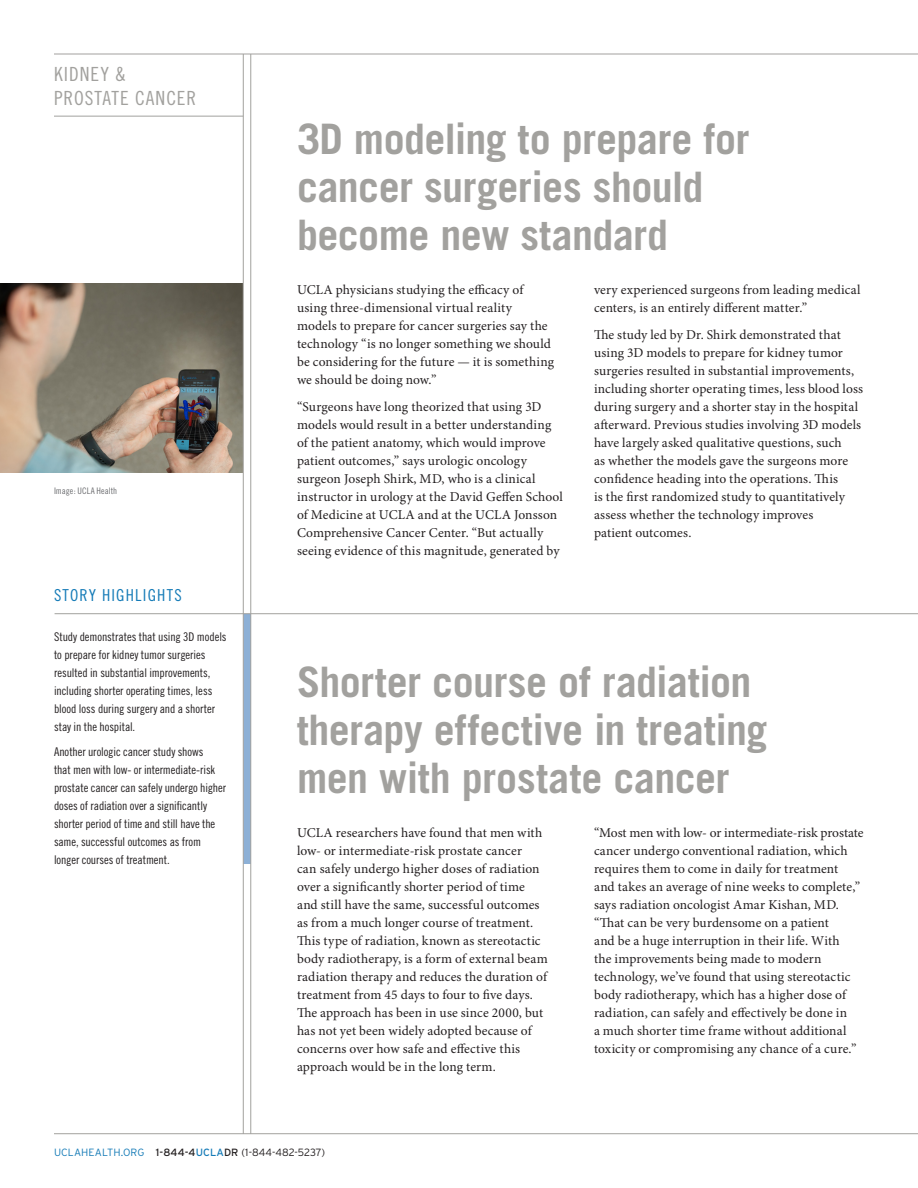
<style>
.page{position:relative;width:918px;height:1188px;background:#fff}
.page>*{position:absolute;margin:0;border:0;box-sizing:border-box;transform-origin:0 0}
.t1{font:700 42px/48px "Trade Gothic";letter-spacing:-.015em;color:#a2a19e}
.t2{font:19.5px/24px "Trade Gothic Cond Eighteen";letter-spacing:.05em;color:#a2a19e}
.t3{font:16.5px "Trade Gothic Cond Eighteen";letter-spacing:.075em;color:#157bb7}
.t4{font:13.5px/18px "Minion Pro";letter-spacing:.005em;color:#231f20}
.t5{font:12px/18px "Trade Gothic Cond Eighteen";letter-spacing:-.005em;color:#231f20}
.t6{font:300 10.5px "Interstate";letter-spacing:.01em;color:#231f20}
.t7{font:9px "Trade Gothic Cond Eighteen";letter-spacing:.005em;color:#6c6d70}
.s1{color:#157bb7}
.s2{font-weight:400}
.s3{font-weight:400;color:#157bb7}
</style>
<div class="page">
<img style="left:0;top:284px;width:243px;height:189px">
<div style="left:243px;top:614px;width:8px;height:250px;background:#8db0d6"></div>
<hr style="left:55px;top:613px;width:196px;height:1px;background:#a2a19e">
<hr style="left:243px;top:54px;width:1px;height:1080px;background:#a2a19e">
<hr style="left:250px;top:54px;width:1px;height:1080px;background:#a2a19e">
<hr style="left:54px;top:116px;width:189px;height:1px;background:#a2a19e">
<hr style="left:54px;top:1133px;width:864px;height:1px;background:#a2a19e">
<hr style="left:54px;top:54px;width:864px;height:1px;background:#a2a19e">
<hr style="left:251px;top:613px;width:667px;height:1px;background:#a2a19e">
<p class="t2" style="left:54px;top:62px;width:144px">KIDNEY &amp;<br>PROSTATE CANCER</p>
<p class="t7" style="left:54px;top:485px;width:65px">Image: UCLA Health</p>
<p class="t3" style="left:54px;top:585px;width:129px">STORY HIGHLIGHTS</p>
<p class="t5" style="left:54px;top:628px;width:174px">Study demonstrates that using 3D models to prepare for kidney tumor surgeries resulted in substantial improvements, including shorter operating times, less blood loss during surgery and a shorter stay in the hospital.</p>
<p class="t5" style="left:54px;top:743px;width:174px">Another urologic cancer study shows<br>that men with low- or intermediate-risk prostate cancer can safely undergo higher doses of radiation over a significantly shorter period of time and still have the same, successful outcomes as from longer courses of treatment.</p>
<p class="t1" style="left:297px;top:114px;width:454px">3D modeling to prepare for cancer surgeries should become new standard</p>
<p class="t4" style="left:297px;top:281px;width:259px">UCLA physicians studying the efficacy of using three-dimensional virtual reality models to prepare for cancer surgeries say the technology “is no longer something we should be considering for the future — it is something we should be doing now.”</p>
<p class="t4" style="left:297px;top:398px;width:267px">“Surgeons have long theorized that using 3D models would result in a better understanding of the patient anatomy, which would improve patient outcomes,” says urologic oncology surgeon Joseph Shirk, MD, who is a clinical instructor in urology at the David Geffen School of Medicine at UCLA and at the UCLA Jonsson Comprehensive Cancer Center. “But actually seeing evidence of this magnitude, generated by</p>
<p class="t4" style="left:594px;top:281px;width:268px">very experienced surgeons from leading medical centers, is an entirely different matter.”</p>
<p class="t4" style="left:594px;top:326px;width:271px">The study led by Dr. Shirk demonstrated that using 3D models to prepare for kidney tumor surgeries resulted in substantial improvements, including shorter operating times, less blood loss during surgery and a shorter stay in the hospital afterward. Previous studies involving 3D models have largely asked qualitative questions, such<br>as whether the models gave the surgeons more confidence heading into the operations. This<br>is the first randomized study to quantitatively assess whether the technology improves<br>patient outcomes.</p>
<p class="t1" style="left:297px;top:657px;width:472px">Shorter course of radiation therapy effective in treating men with prostate cancer</p>
<p class="t4" style="left:297px;top:824px;width:253px">UCLA researchers have found that men with low- or intermediate-risk prostate cancer<br>can safely undergo higher doses of radiation over a significantly shorter period of time and still have the same, successful outcomes as from a much longer course of treatment.<br>This type of radiation, known as stereotactic body radiotherapy, is a form of external beam radiation therapy and reduces the duration of treatment from 45 days to four to five days.<br>The approach has been in use since 2000, but has not yet been widely adopted because of concerns over how safe and effective this approach would be in the long term.</p>
<p class="t4" style="left:594px;top:824px;width:271px">“Most men with low- or intermediate-risk prostate cancer undergo conventional radiation, which requires them to come in daily for treatment<br>and takes an average of nine weeks to complete,” says radiation oncologist Amar Kishan, MD. “That can be very burdensome on a patient<br>and be a huge interruption in their life. With<br>the improvements being made to modern technology, we’ve found that using stereotactic body radiotherapy, which has a higher dose of radiation, can safely and effectively be done in<br>a much shorter time frame without additional toxicity or compromising any chance of a cure.”</p>
<p class="t6" style="left:54px;top:1146px;width:273px"><span class="s1">UCLAHEALTH.ORG</span> <span class="s2">1-844-4</span><span class="s3">UCLA</span><span class="s2">DR</span> (1-844-482-5237)</p>
</div>
